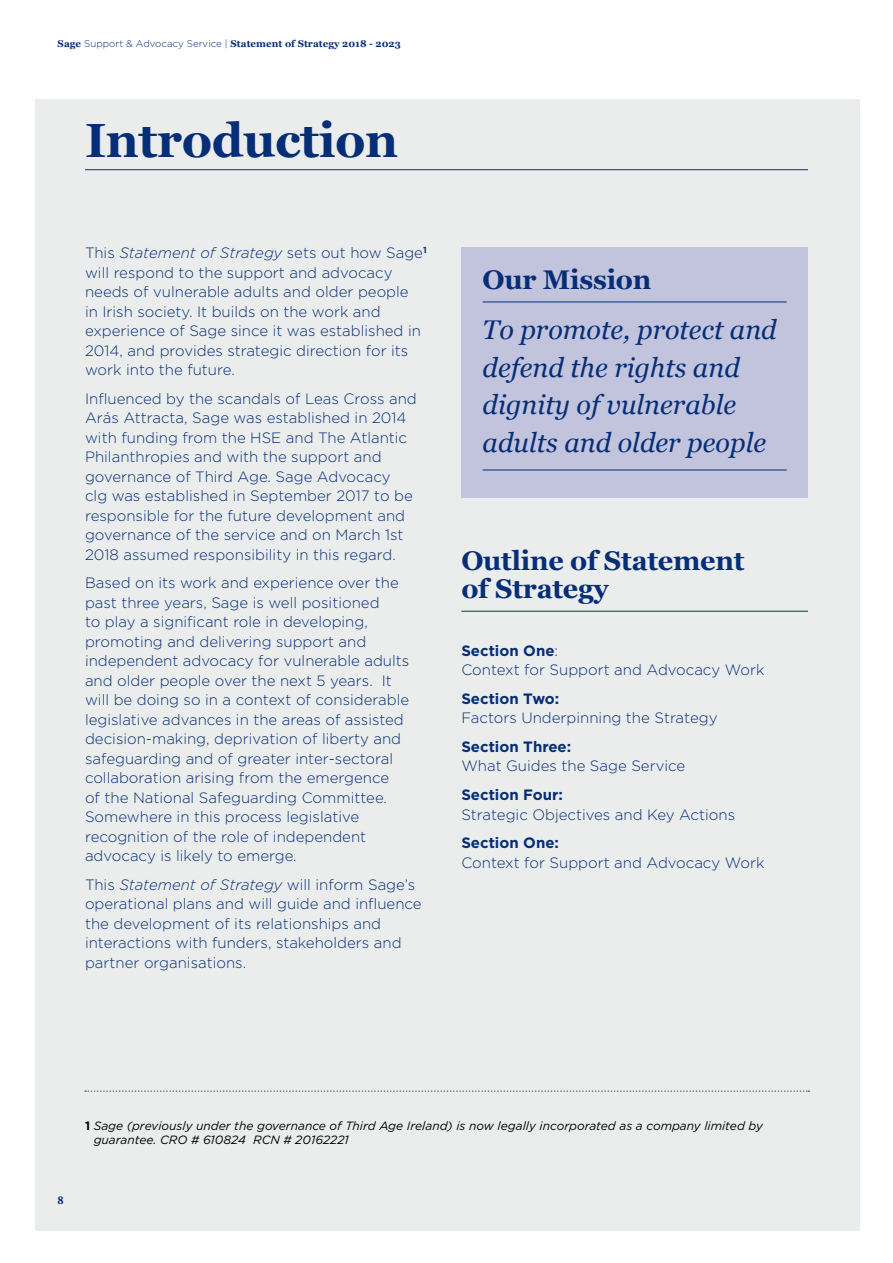
<style>
.page{position:relative;width:893px;height:1263px;background:#fff}
.page>*{position:absolute;margin:0;border:0;box-sizing:border-box;transform-origin:0 0}
.t1{font:700 48px "Georgia";letter-spacing:-.01em;color:#062e77}
.t2{font:italic 27px/37.5px "Georgia";color:#062e77}
.t3{font:700 27px/28.5px "Georgia";letter-spacing:-.01em;color:#062e77}
.t4{font:300 15px/19.5px "Gotham Pro";color:#062e77}
.t5{font:700 15px "Gotham Pro";color:#062e77}
.t6{font:italic 12px/14.4px "Gotham Pro";color:#000}
.t7{font:700 12px "Adobe Garamond Pro";color:#062e77}
.t8{font:700 9.75px "Georgia";letter-spacing:.005em;color:#062e77}
.s1{font-family:"Gotham Pro";font-weight:300}
.s2{font-style:italic}
.s3{font-weight:700}
.s4{font-weight:700;font-style:normal}
</style>
<div class="page">
<div style="left:35px;top:99px;width:825px;height:1132px;background:#ebedec"></div>
<hr style="left:461px;top:611px;width:347px;height:1px;background:#062e77">
<div style="left:461px;top:247px;width:347px;height:250px;background:#c2c3dd"></div>
<hr style="left:483px;top:302px;width:304px;height:1px;background:#062e77">
<hr style="left:483px;top:470px;width:304px;height:1px;background:#062e77">
<hr style="left:85px;top:169px;width:723px;height:1px;background:#062e77">
<svg style="left:85px;top:1090px;width:724px;height:2px"></svg>
<p class="t8" style="left:58px;top:37px;width:345px">Sage <span class="s1">Support &amp; Advocacy Service |</span> Statement of Strategy 2018 - 2023</p>
<h1 class="t1" style="left:85px;top:104px;width:315px">Introduction</h1>
<p class="t4" style="left:85px;top:243px;width:343px">This <span class="s2">Statement of Strategy</span> sets out how Sage<sup>1 </sup>will respond to the support and advocacy needs of vulnerable adults and older people<br>in Irish society. It builds on the work and experience of Sage since it was established in 2014, and provides strategic direction for its work into the future.</p>
<p class="t4" style="left:85px;top:389px;width:333px">Influenced by the scandals of Leas Cross and Arás Attracta, Sage was established in 2014 with funding from the HSE and The Atlantic Philanthropies and with the support and governance of Third Age. Sage Advocacy<br>clg was established in September 2017 to be responsible for the future development and governance of the service and on March 1st 2018 assumed responsibility in this regard.</p>
<p class="t4" style="left:85px;top:573px;width:326px">Based on its work and experience over the past three years, Sage is well positioned<br>to play a significant role in developing, promoting and delivering support and independent advocacy for vulnerable adults and older people over the next 5 years. It will be doing so in a context of considerable legislative advances in the areas of assisted decision-making, deprivation of liberty and safeguarding and of greater inter-sectoral collaboration arising from the emergence<br>of the National Safeguarding Committee.<br>Somewhere in this process legislative recognition of the role of independent advocacy is likely to emerge.</p>
<p class="t4" style="left:85px;top:875px;width:338px">This <span class="s2">Statement of Strategy</span> will inform Sage’s operational plans and will guide and influence the development of its relationships and interactions with funders, stakeholders and partner organisations.</p>
<h2 class="t3" style="left:483px;top:264px;width:170px">Our Mission</h2>
<h2 class="t2" style="left:483px;top:310px;width:296px">To promote, protect and defend the rights and dignity of vulnerable adults and older people</h2>
<h2 class="t3" style="left:461px;top:544px;width:285px">Outline of Statement of Strategy</h2>
<p class="t4" style="left:461px;top:641px;width:304px"><span class="s3">Section One</span>:<br>Context for Support and Advocacy Work</p>
<p class="t5" style="left:461px;top:690px;width:99px">Section Two:</p>
<p class="t4" style="left:461px;top:708px;width:258px">Factors Underpinning the Strategy</p>
<p class="t5" style="left:461px;top:738px;width:111px">Section Three:</p>
<p class="t4" style="left:461px;top:756px;width:225px">What Guides the Sage Service</p>
<p class="t5" style="left:461px;top:786px;width:103px">Section Four:</p>
<p class="t4" style="left:461px;top:805px;width:275px">Strategic Objectives and Key Actions</p>
<p class="t5" style="left:461px;top:834px;width:99px">Section One:</p>
<p class="t4" style="left:461px;top:853px;width:304px">Context for Support and Advocacy Work</p>
<p class="t7" style="left:58px;top:1193px;width:8px">8</p>
<p class="t6" style="left:94px;top:1118px;width:671px;text-indent:-9px"><span class="s4">1</span> Sage (previously under the governance of Third Age Ireland) is now legally incorporated as a company limited by guarantee. CRO # 610824 RCN # 20162221</p>
</div>
